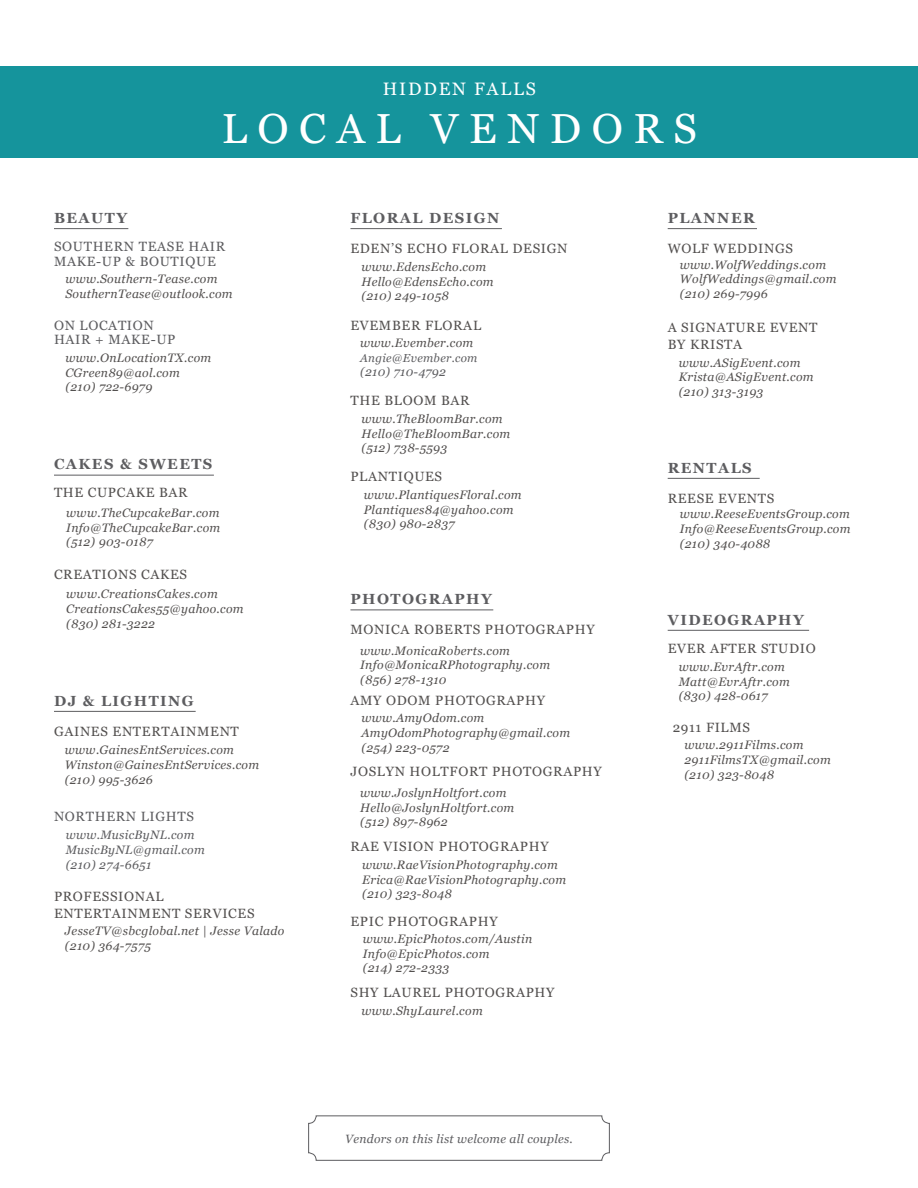
<style>
.page{position:relative;width:918px;height:1188px;background:#fff}
.page>*{position:absolute;margin:0;border:0;box-sizing:border-box;transform-origin:0 0}
.t1{font:42px "Georgia";letter-spacing:.25em;color:#fff}
.t2{font:18px "Georgia";letter-spacing:.1em;color:#fff}
.t3{font:700 14.7px "Georgia";letter-spacing:.1em;color:#5d5d60}
.t4{font:13.5px/17.1px "Georgia";letter-spacing:.05em;color:#53504f}
.t5{font:13.5px/14.7px "Georgia";letter-spacing:.05em;color:#5d5d60}
.t6{font:italic 12.15px/14.7px "Georgia";letter-spacing:.025em;color:#53504f}
.t7{font:italic 12.15px/14.7px "Georgia";letter-spacing:.025em;color:#5d5d60}
.t8{font:italic 12px "Georgia";letter-spacing:.025em;color:#5d5d60}
.t9{font:italic 11.55px "Georgia";letter-spacing:.025em;color:#5d5d60}
</style>
<div class="page">
<div style="left:1px;top:67px;width:917px;height:91px;background:#15949c"></div>
<div style="left:308px;top:1115px;width:302px;height:46px;border:1px solid #5d5d60;border-radius:8px"></div>
<hr style="left:54px;top:228px;width:74px;height:1px;background:#5d5d60">
<hr style="left:54px;top:711px;width:142px;height:1px;background:#5d5d60">
<hr style="left:54px;top:475px;width:160px;height:1px;background:#5d5d60">
<hr style="left:668px;top:228px;width:89px;height:1px;background:#5d5d60">
<hr style="left:668px;top:478px;width:92px;height:1px;background:#5d5d60">
<hr style="left:668px;top:630px;width:141px;height:1px;background:#5d5d60">
<hr style="left:350px;top:228px;width:152px;height:1px;background:#5d5d60">
<hr style="left:350px;top:610px;width:143px;height:1px;background:#5d5d60">
<h2 class="t2" style="left:383px;top:76px;width:155px">HIDDEN FALLS</h2>
<h1 class="t1" style="left:222px;top:98px;width:477px">LOCAL VENDORS</h1>
<p class="t3" style="left:54px;top:207px;width:75px">BEAUTY</p>
<p class="t5" style="left:54px;top:238px;width:173px">SOUTHERN TEASE HAIR<br>MAKE-UP &amp; BOUTIQUE</p>
<p class="t6" style="left:65px;top:271px;width:169px">www.Southern-Tease.com<br>SouthernTease@outlook.com</p>
<p class="t5" style="left:54px;top:317px;width:123px">ON LOCATION<br>HAIR + MAKE-UP</p>
<p class="t6" style="left:65px;top:350px;width:147px">www.OnLocationTX.com<br>CGreen89@aol.com (210) 722-6979</p>
<p class="t3" style="left:54px;top:453px;width:160px">CAKES &amp; SWEETS</p>
<p class="t4" style="left:54px;top:484px;width:135px">THE CUPCAKE BAR</p>
<p class="t6" style="left:66px;top:505px;width:155px;text-align:justify">www.TheCupcakeBar.com Info@TheCupcakeBar.com (512) 903-0187</p>
<p class="t4" style="left:54px;top:565px;width:135px">CREATIONS CAKES</p>
<p class="t6" style="left:66px;top:586px;width:179px">www.CreationsCakes.com<br>CreationsCakes55@yahoo.com (830) 281-3222</p>
<p class="t3" style="left:54px;top:689px;width:141px">DJ &amp; LIGHTING</p>
<p class="t4" style="left:54px;top:723px;width:186px">GAINES ENTERTAINMENT</p>
<p class="t6" style="left:65px;top:742px;width:196px">www.GainesEntServices.com<br>Winston@GainesEntServices.com (210) 995-3626</p>
<p class="t5" style="left:54px;top:808px;width:142px">NORTHERN LIGHTS</p>
<p class="t7" style="left:66px;top:827px;width:141px">www.MusicByNL.com<br>MusicByNL@gmail.com (210) 274-6651</p>
<p class="t4" style="left:54px;top:887px;width:202px">PROFESSIONAL<br>ENTERTAINMENT SERVICES</p>
<p class="t6" style="left:65px;top:923px;width:221px">JesseTV@sbcglobal.net | Jesse Valado (210) 364-7575</p>
<p class="t3" style="left:350px;top:207px;width:151px">FLORAL DESIGN</p>
<p class="t4" style="left:350px;top:240px;width:219px">EDEN’S ECHO FLORAL DESIGN</p>
<p class="t6" style="left:361px;top:259px;width:134px">www.EdensEcho.com<br>Hello@EdensEcho.com (210) 249-1058</p>
<p class="t4" style="left:350px;top:316px;width:132px">EVEMBER FLORAL</p>
<p class="t6" style="left:360px;top:335px;width:115px">www.Evember.com</p>
<p class="t9" style="left:360px;top:349px;width:119px">Angie@Evember.com</p>
<p class="t7" style="left:360px;top:364px;width:87px">(210) 710-4792</p>
<p class="t4" style="left:350px;top:391px;width:121px">THE BLOOM BAR</p>
<p class="t6" style="left:361px;top:411px;width:150px">www.TheBloomBar.com<br>Hello@TheBloomBar.com (512) 738-5593</p>
<p class="t4" style="left:350px;top:467px;width:93px">PLANTIQUES</p>
<p class="t6" style="left:364px;top:487px;width:159px">www.PlantiquesFloral.com<br>Plantiques84@yahoo.com (830) 980-2837</p>
<p class="t3" style="left:350px;top:588px;width:143px">PHOTOGRAPHY</p>
<p class="t4" style="left:350px;top:620px;width:246px">MONICA ROBERTS PHOTOGRAPHY</p>
<p class="t6" style="left:360px;top:643px;width:191px">www.MonicaRoberts.com<br>Info@MonicaRPhotography.com (856) 278-1310</p>
<p class="t4" style="left:350px;top:691px;width:196px">AMY ODOM PHOTOGRAPHY</p>
<p class="t6" style="left:361px;top:710px;width:210px">www.AmyOdom.com<br>AmyOdomPhotography@gmail.com (254) 223-0572</p>
<p class="t4" style="left:350px;top:763px;width:253px">JOSLYN HOLTFORT PHOTOGRAPHY</p>
<p class="t6" style="left:360px;top:785px;width:156px">www.JoslynHoltfort.com<br>Hello@JoslynHoltfort.com (512) 897-8962</p>
<p class="t4" style="left:350px;top:838px;width:200px">RAE VISION PHOTOGRAPHY</p>
<p class="t6" style="left:362px;top:857px;width:206px">www.RaeVisionPhotography.com<br>Erica@RaeVisionPhotography.com (210) 323-8048</p>
<p class="t4" style="left:350px;top:912px;width:149px">EPIC PHOTOGRAPHY</p>
<p class="t6" style="left:363px;top:931px;width:171px">www.EpicPhotos.com/Austin<br>Info@EpicPhotos.com<br>(214) 272-2333</p>
<p class="t4" style="left:350px;top:984px;width:206px">SHY LAUREL PHOTOGRAPHY</p>
<p class="t6" style="left:361px;top:1003px;width:123px">www.ShyLaurel.com</p>
<p class="t8" style="left:345px;top:1130px;width:229px">Vendors on this list welcome all couples.</p>
<p class="t3" style="left:668px;top:207px;width:89px">PLANNER</p>
<p class="t6" style="left:680px;top:257px;width:158px">www.WolfWeddings.com<br>WolfWeddings@gmail.com (210) 269-7996</p>
<p class="t4" style="left:668px;top:240px;width:127px">WOLF WEDDINGS</p>
<p class="t4" style="left:668px;top:318px;width:151px">A SIGNATURE EVENT<br>BY KRISTA</p>
<p class="t6" style="left:679px;top:355px;width:136px">www.ASigEvent.com<br>Krista@ASigEvent.com (210) 313-3193</p>
<p class="t3" style="left:668px;top:456px;width:86px">RENTALS</p>
<p class="t6" style="left:680px;top:506px;width:172px;text-align:justify">www.ReeseEventsGroup.com Info@ReeseEventsGroup.com (210) 340-4088</p>
<p class="t4" style="left:668px;top:489px;width:108px">REESE EVENTS</p>
<p class="t3" style="left:668px;top:608px;width:138px">VIDEOGRAPHY</p>
<p class="t6" style="left:679px;top:659px;width:113px">www.EvrAftr.com<br>Matt@EvrAftr.com (830) 428-0617</p>
<p class="t4" style="left:668px;top:640px;width:150px">EVER AFTER STUDIO</p>
<p class="t4" style="left:673px;top:718px;width:79px">2911 FILMS</p>
<p class="t6" style="left:684px;top:737px;width:148px">www.2911Films.com<br>2911FilmsTX@gmail.com (210) 323-8048</p>
</div>
